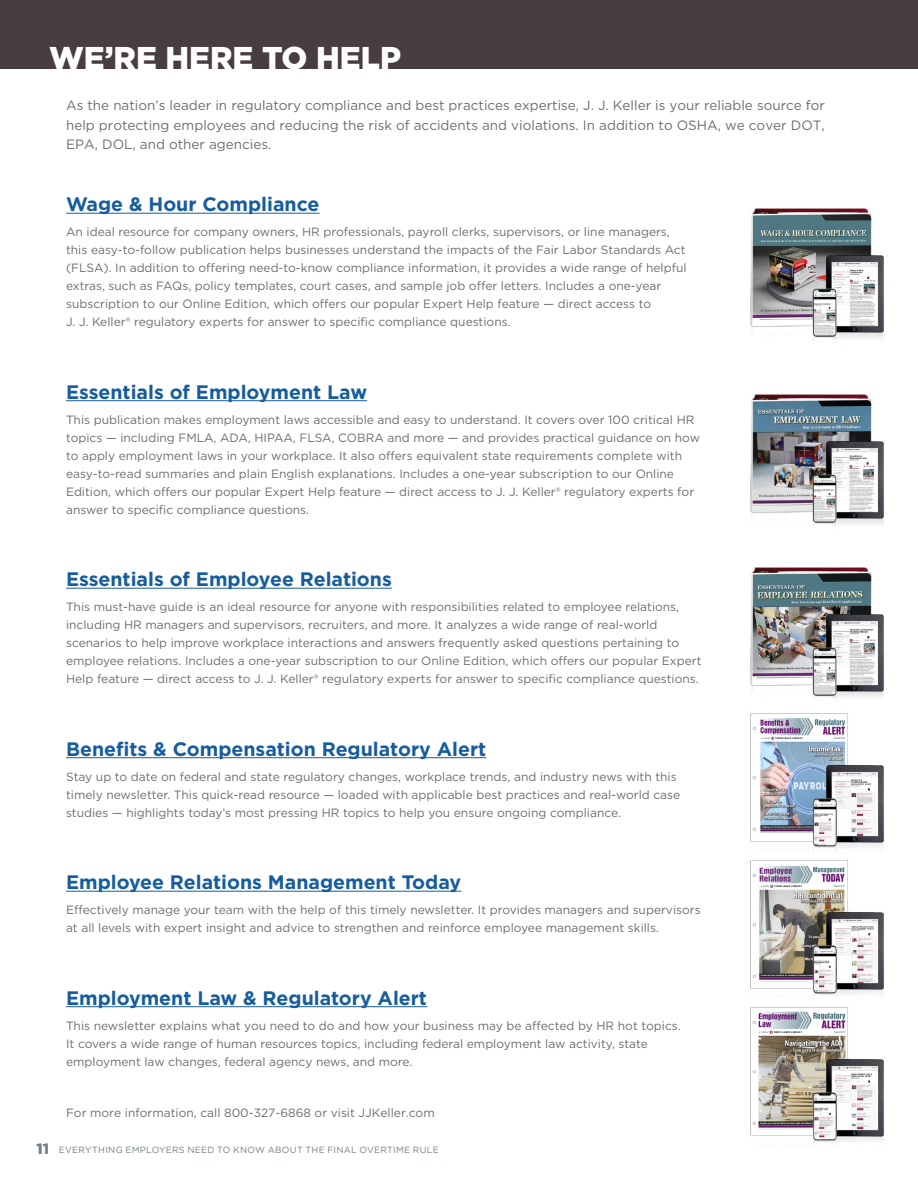
<style>
.page{position:relative;width:918px;height:1188px;background:#fff}
.page>*{position:absolute;margin:0;border:0;box-sizing:border-box;transform-origin:0 0}
.Paragraph_Style{font:900 31.5px "Gotham";color:#fff}
.Paragraph_Style-2{font:700 19.5px "Gotham";color:#175d9e}
.Paragraph_Style-3{font:13.5px/19.5px "Gotham";color:#6c6d70;text-align:justify}
.Paragraph_Style-4{font:12px/18px "Gotham";color:#6c6d70}
.t1{font:9px "Gotham";letter-spacing:.03em;color:#747f85}
.s1{font-weight:900;font-size:15px}
</style>
<div class="page">
<div style="left:0;top:0;width:918px;height:68px;background:#493d44"></div>
<hr style="left:66px;top:213px;width:254px;height:1px;background:#175d9e">
<hr style="left:66px;top:400px;width:301px;height:1px;background:#175d9e">
<hr style="left:66px;top:588px;width:326px;height:1px;background:#175d9e">
<hr style="left:66px;top:757px;width:420px;height:1px;background:#175d9e">
<hr style="left:66px;top:891px;width:395px;height:1px;background:#175d9e">
<hr style="left:66px;top:1006px;width:361px;height:1px;background:#175d9e">
<img style="left:750px;top:208px;width:134px;height:133px">
<img style="left:750px;top:394px;width:134px;height:133px">
<img style="left:750px;top:567px;width:134px;height:577px">
<p class="Paragraph_Style" style="left:49px;top:36px;width:353px">WE’RE HERE TO HELP</p>
<p class="Paragraph_Style-3" style="left:66px;top:95px;width:761px">As the nation’s leader in regulatory compliance and best practices expertise, J. J. Keller is your reliable source for help protecting employees and reducing the risk of accidents and violations. In addition to OSHA, we cover DOT, EPA, DOL, and other agencies.</p>
<p class="Paragraph_Style-2" style="left:66px;top:191px;width:255px">Wage &amp; Hour Compliance</p>
<p class="Paragraph_Style-4" style="left:66px;top:223px;width:622px">An ideal resource for company owners, HR professionals, payroll clerks, supervisors, or line managers, this easy-to-follow publication helps businesses understand the impacts of the Fair Labor Standards Act (FLSA). In addition to offering need-to-know compliance information, it provides a wide range of helpful extras, such as FAQs, policy templates, court cases, and sample job offer letters. Includes a one-year subscription to our Online Edition, which offers our popular Expert Help feature — direct access to<br>J. J. Keller® regulatory experts for answer to specific compliance questions.</p>
<p class="Paragraph_Style-2" style="left:66px;top:379px;width:303px">Essentials of Employment Law</p>
<p class="Paragraph_Style-4" style="left:66px;top:410px;width:635px">This publication makes employment laws accessible and easy to understand. It covers over 100 critical HR topics — including FMLA, ADA, HIPAA, FLSA, COBRA and more — and provides practical guidance on how to apply employment laws in your workplace. It also offers equivalent state requirements complete with easy-to-read summaries and plain English explanations. Includes a one-year subscription to our Online Edition, which offers our popular Expert Help feature — direct access to J. J. Keller® regulatory experts for answer to specific compliance questions.</p>
<p class="Paragraph_Style-2" style="left:66px;top:566px;width:327px">Essentials of Employee Relations</p>
<p class="Paragraph_Style-4" style="left:66px;top:598px;width:637px">This must-have guide is an ideal resource for anyone with responsibilities related to employee relations, including HR managers and supervisors, recruiters, and more. It analyzes a wide range of real-world scenarios to help improve workplace interactions and answers frequently asked questions pertaining to employee relations. Includes a one-year subscription to our Online Edition, which offers our popular Expert Help feature — direct access to J. J. Keller® regulatory experts for answer to specific compliance questions.</p>
<p class="Paragraph_Style-2" style="left:66px;top:736px;width:422px">Benefits &amp; Compensation Regulatory Alert</p>
<p class="Paragraph_Style-4" style="left:66px;top:767px;width:616px">Stay up to date on federal and state regulatory changes, workplace trends, and industry news with this timely newsletter. This quick-read resource — loaded with applicable best practices and real-world case studies — highlights today’s most pressing HR topics to help you ensure ongoing compliance.</p>
<p class="Paragraph_Style-2" style="left:66px;top:869px;width:397px">Employee Relations Management Today</p>
<p class="Paragraph_Style-4" style="left:66px;top:901px;width:636px">Effectively manage your team with the help of this timely newsletter. It provides managers and supervisors at all levels with expert insight and advice to strengthen and reinforce employee management skills.</p>
<p class="Paragraph_Style-2" style="left:66px;top:985px;width:362px">Employment Law &amp; Regulatory Alert</p>
<p class="Paragraph_Style-4" style="left:66px;top:1016px;width:616px">This newsletter explains what you need to do and how your business may be affected by HR hot topics.<br>It covers a wide range of human resources topics, including federal employment law activity, state employment law changes, federal agency news, and more.</p>
<p class="Paragraph_Style-4" style="left:66px;top:1104px;width:370px">For more information, call 800-327-6868 or visit JJKeller.com</p>
<p class="t1" style="left:37px;top:1144px;width:404px"><span class="s1">11</span> EVERYTHING EMPLOYERS NEED TO KNOW ABOUT THE FINAL OVERTIME RULE</p>
</div>
